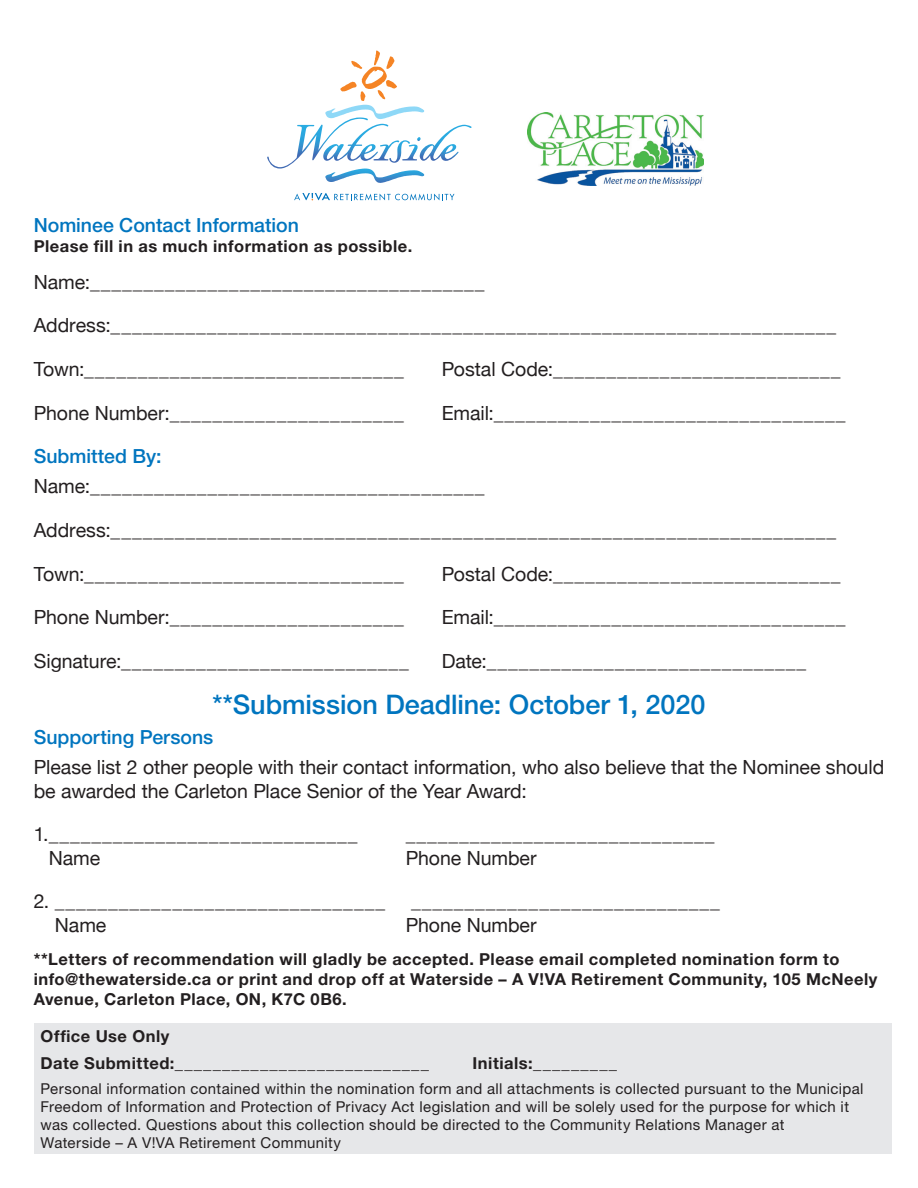
<style>
.page{position:relative;width:918px;height:1188px;background:#fff}
.page>*{position:absolute;margin:0;border:0;box-sizing:border-box;transform-origin:0 0}
.t1{font:500 27px "Helvetica Neue LT Std";color:#0075bf}
.t2{font:19.5px/23.4px "Helvetica Neue";color:#231f20}
.t3{font:500 19.5px "Helvetica Neue LT Std";color:#0075bf}
.t4{font:700 16.5px/19.8px "Helvetica Neue LT Std";letter-spacing:.03em;color:#231f20}
.t5{font:15px/18px "Helvetica Neue LT Std";letter-spacing:.025em;color:#231f20}
</style>
<div class="page">
<svg style="left:294px;top:193px;width:160px;height:7px"></svg>
<svg style="left:267px;top:51px;width:205px;height:126px"></svg>
<img style="left:528px;top:112px;width:176px;height:74px">
<div style="left:34px;top:1024px;width:857px;height:130px;background:#e6e7e9"></div>
<p class="t3" style="left:34px;top:214px;width:267px">Nominee Contact Information</p>
<p class="t4" style="left:34px;top:236px;width:380px">Please fill in as much information as possible.</p>
<p class="t2" style="left:34px;top:271px;width:452px">Name:_____________________________________</p>
<p class="t2" style="left:34px;top:315px;width:804px">Address:____________________________________________________________________</p>
<p class="t2" style="left:34px;top:359px;width:372px">Town:______________________________</p>
<p class="t2" style="left:442px;top:359px;width:401px">Postal Code:___________________________</p>
<p class="t2" style="left:34px;top:402px;width:372px">Phone Number:______________________</p>
<p class="t2" style="left:442px;top:402px;width:405px">Email:_________________________________</p>
<p class="t3" style="left:34px;top:445px;width:129px">Submitted By:</p>
<p class="t2" style="left:34px;top:476px;width:452px">Name:_____________________________________</p>
<p class="t2" style="left:34px;top:520px;width:804px">Address:____________________________________________________________________</p>
<p class="t2" style="left:34px;top:563px;width:372px">Town:______________________________</p>
<p class="t2" style="left:442px;top:563px;width:401px">Postal Code:___________________________</p>
<p class="t2" style="left:34px;top:607px;width:372px">Phone Number:______________________</p>
<p class="t2" style="left:442px;top:607px;width:405px">Email:_________________________________</p>
<p class="t2" style="left:34px;top:651px;width:377px">Signature:___________________________</p>
<p class="t2" style="left:442px;top:651px;width:366px">Date:______________________________</p>
<h1 class="t1" style="left:212px;top:688px;width:495px">**Submission Deadline: October 1, 2020</h1>
<p class="t3" style="left:34px;top:726px;width:181px">Supporting Persons</p>
<p class="t2" style="left:34px;top:757px;width:852px">Please list 2 other people with their contact information, who also believe that the Nominee should be awarded the Carleton Place Senior of the Year Award:</p>
<p class="t2" style="left:34px;top:824px;width:325px">1. _____________________________</p>
<p class="t2" style="left:406px;top:824px;width:310px">_____________________________</p>
<p class="t2" style="left:49px;top:847px;width:53px">Name</p>
<p class="t2" style="left:406px;top:847px;width:132px">Phone Number</p>
<p class="t2" style="left:34px;top:891px;width:353px">2. _______________________________</p>
<p class="t2" style="left:411px;top:891px;width:310px">_____________________________</p>
<p class="t2" style="left:55px;top:914px;width:53px">Name</p>
<p class="t2" style="left:406px;top:914px;width:132px">Phone Number</p>
<p class="t4" style="left:34px;top:949px;width:845px">**Letters of recommendation will gladly be accepted. Please email completed nomination form to info@thewaterside.ca or print and drop off at Waterside – A V!VA Retirement Community, 105 McNeely<br>Avenue, Carleton Place, ON, K7C 0B6.</p>
<p class="t4" style="left:40px;top:1023px;width:390px;line-height:26.5px">Office Use Only<br>Date Submitted:___________________________</p>
<p class="t4" style="left:473px;top:1053px;width:146px">Initials:_________</p>
<p class="t5" style="left:40px;top:1079px;width:825px">Personal information contained within the nomination form and all attachments is collected pursuant to the Municipal Freedom of Information and Protection of Privacy Act legislation and will be solely used for the purpose for which it was collected. Questions about this collection should be directed to the Community Relations Manager at<br>Waterside – A V!VA Retirement Community</p>
</div>
